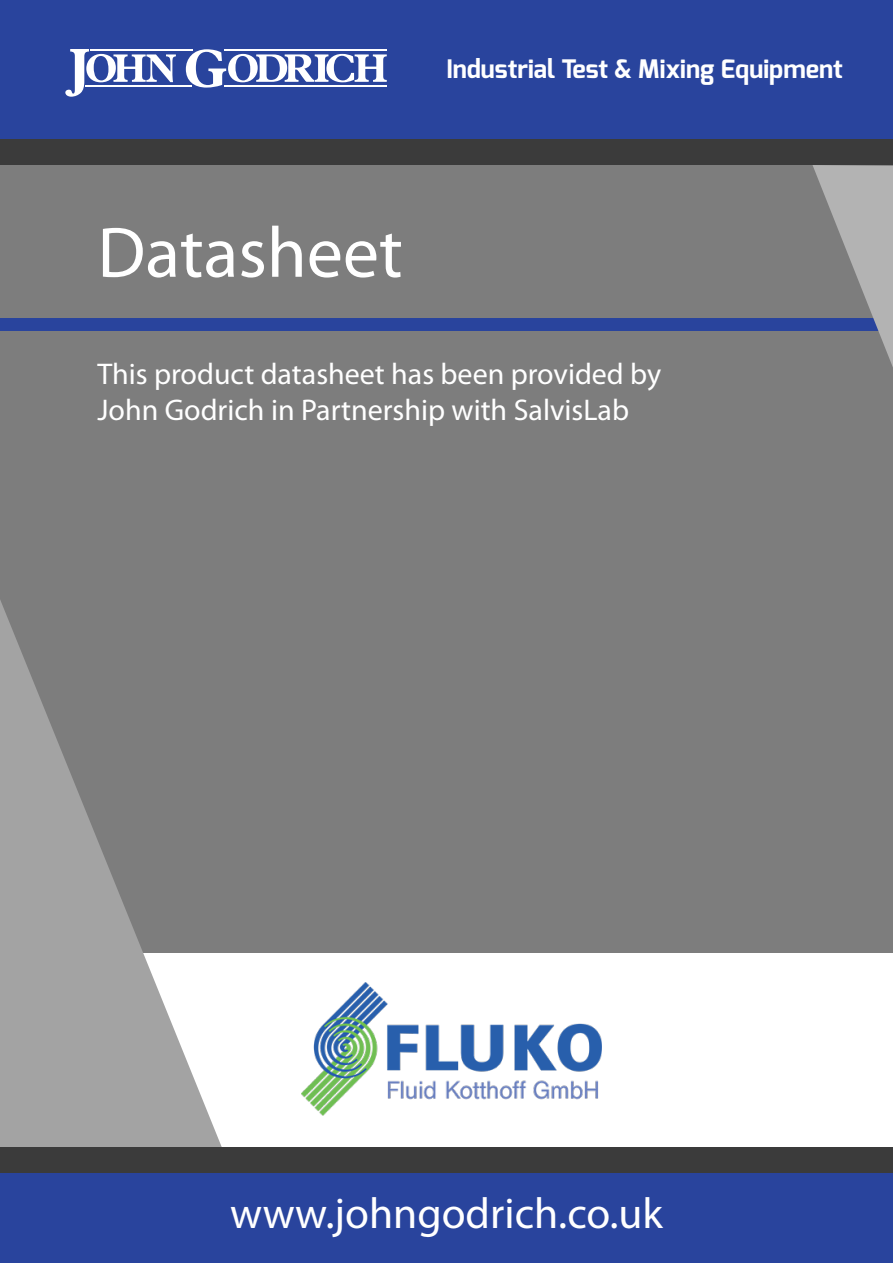
<style>
.page{position:relative;width:893px;height:1263px;background:#fff}
.page>*{position:absolute;margin:0;border:0;box-sizing:border-box;transform-origin:0 0}
.t1{font:72px "Myriad Pro";color:#fff}
.t2{font:43.5px "Myriad Pro";color:#fff}
.t3{font:30px/36px "Myriad Pro";color:#fff}
.t4{font:700 25.5px "Exo";color:#fff}
</style>
<div class="page">
<div style="left:0;top:124px;width:893px;height:828px;background:#7d7d7d"></div>
<div style="left:0;top:318px;width:893px;height:12px;background:#29449d"></div>
<svg style="left:812px;top:165px;width:81px;height:202px"></svg>
<svg style="left:0;top:600px;width:225px;height:547px;fill:#a3a3a3"></svg>
<div style="left:0;top:0;width:893px;height:139px;background:#29449d"></div>
<svg style="left:65px;top:49px;width:111px;height:48px"></svg>
<svg style="left:186px;top:49px;width:201px;height:39px"></svg>
<hr style="left:90px;top:50px;width:102px;height:1px;background:#fff">
<hr style="left:224px;top:50px;width:163px;height:1px;background:#fff">
<hr style="left:86px;top:86px;width:106px;height:1px;background:#fff">
<hr style="left:224px;top:86px;width:163px;height:1px;background:#fff">
<div style="left:0;top:139px;width:893px;height:26px;background:#3b3b3b"></div>
<div style="left:0;top:1160px;width:893px;height:102px;background:#29449d"></div>
<div style="left:0;top:1147px;width:893px;height:26px;background:#3b3b3b"></div>
<img style="left:301px;top:983px;width:300px;height:132px">
<p class="t4" style="left:446px;top:53px;width:398px">Industrial Test &amp; Mixing Equipment</p>
<h1 class="t1" style="left:97px;top:208px;width:307px">Datasheet</h1>
<p class="t3" style="left:97px;top:355px;width:565px">This product datasheet has been provided by<br>John Godrich in Partnership with SalvisLab</p>
<h2 class="t2" style="left:230px;top:1186px;width:434px">www.johngodrich.co.uk</h2>
</div>
